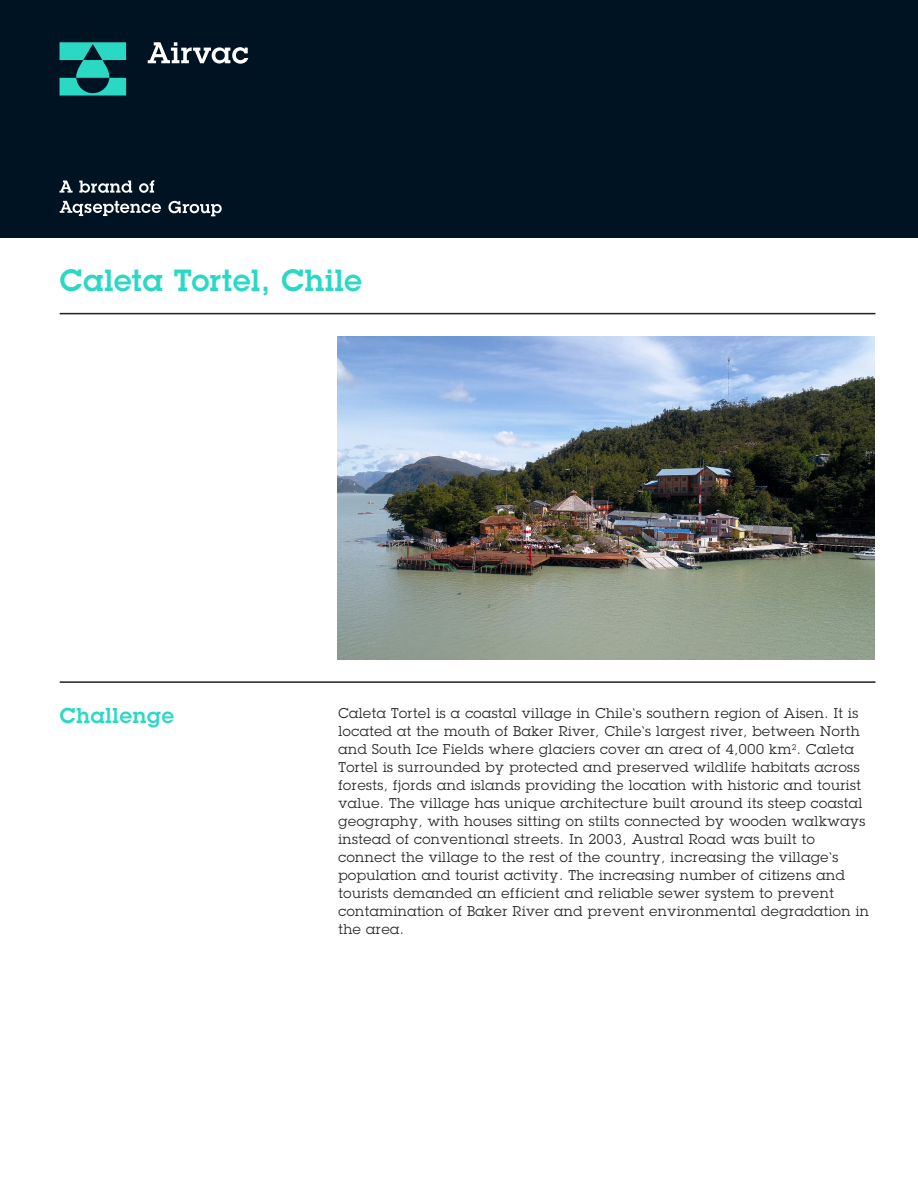
<style>
.page{position:relative;width:918px;height:1188px;background:#fff}
.page>*{position:absolute;margin:0;border:0;box-sizing:border-box;transform-origin:0 0}
.t1{font:600 30px "Lubalin Graph Std";letter-spacing:.02em;color:#2bd8c4}
.t2{font:600 21px "Lubalin Graph Std";letter-spacing:.04em;color:#2bd8c4}
.t3{font:13.8px/18px "Lubalin Graph Std";letter-spacing:.04em;color:#231f20}
</style>
<div class="page">
<div style="left:0;top:0;width:918px;height:238px;background:#001322"></div>
<hr style="left:60px;top:313px;width:815px;height:1px;background:#231f20">
<svg style="left:148px;top:42px;width:100px;height:22px"></svg>
<svg style="left:60px;top:42px;width:66px;height:54px"></svg>
<svg style="left:60px;top:181px;width:13px;height:12px"></svg>
<svg style="left:79px;top:181px;width:53px;height:12px"></svg>
<svg style="left:139px;top:180px;width:15px;height:13px"></svg>
<svg style="left:60px;top:201px;width:101px;height:15px"></svg>
<svg style="left:168px;top:201px;width:54px;height:15px"></svg>
<img style="left:338px;top:336px;width:537px;height:323px">
<hr style="left:60px;top:681px;width:815px;height:2px;background:#231f20">
<h1 class="t1" style="left:60px;top:260px;width:304px">Caleta Tortel, Chile</h1>
<h2 class="t2" style="left:60px;top:701px;width:116px">Challenge</h2>
<p class="t3" style="left:338px;top:704px;width:532px">Caleta Tortel is a coastal village in Chile‘s southern region of Aisen. It is located at the mouth of Baker River, Chile‘s largest river, between North and South Ice Fields where glaciers cover an area of 4,000 km<sup>2</sup>. Caleta Tortel is surrounded by protected and preserved wildlife habitats across forests, fjords and islands providing the location with historic and tourist value. The village has unique architecture built around its steep coastal geography, with houses sitting on stilts connected by wooden walkways instead of conventional streets. In 2003, Austral Road was built to connect the village to the rest of the country, increasing the village‘s population and tourist activity. The increasing number of citizens and tourists demanded an efficient and reliable sewer system to prevent contamination of Baker River and prevent environmental degradation in the area.</p>
</div>
